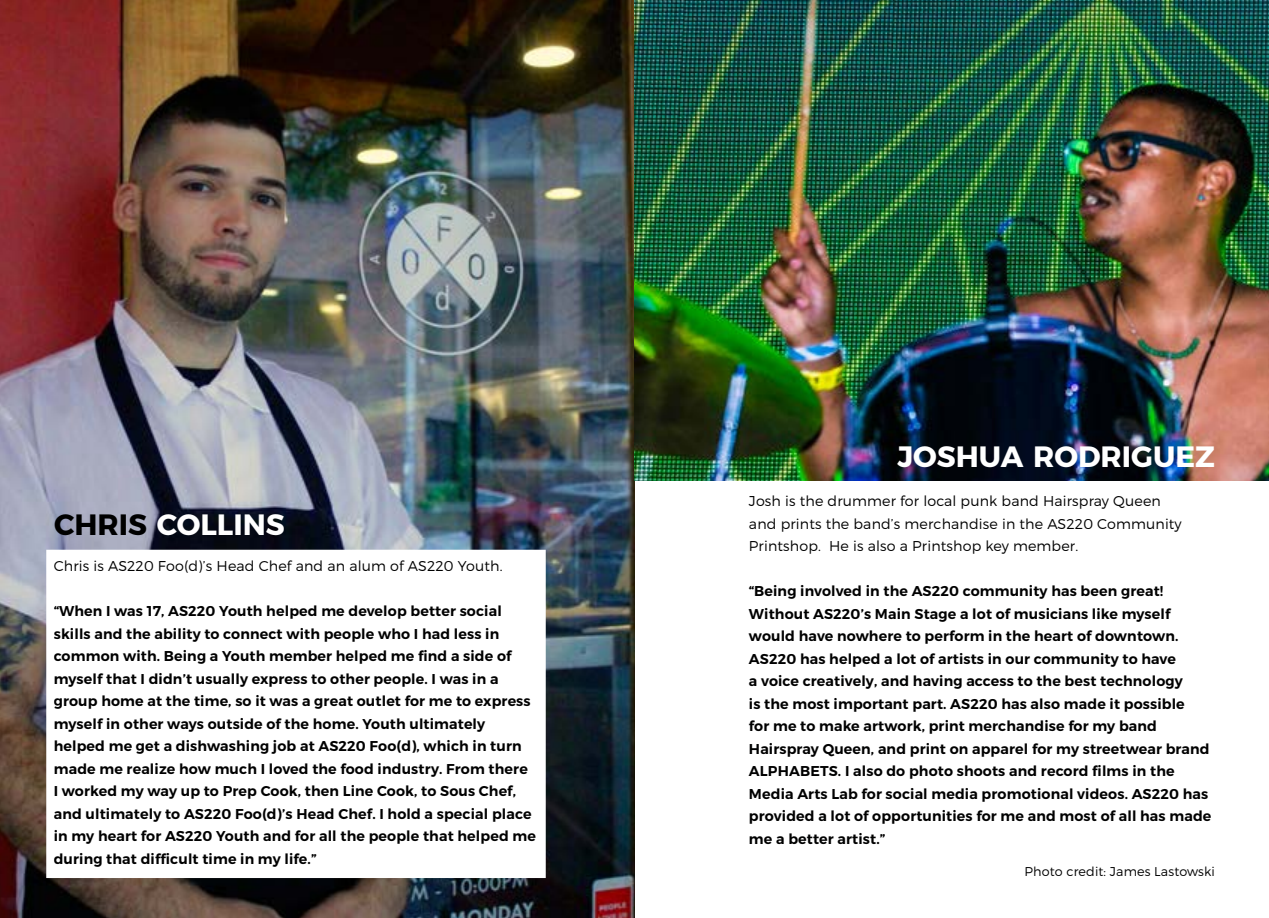
<style>
.page{position:relative;width:1269px;height:918px;background:#fff}
.page>*{position:absolute;margin:0;border:0;box-sizing:border-box;transform-origin:0 0}
.t1{font:700 29.4px "Montserrat";color:#fff}
.t2{font:600 14.25px/22.5px "Montserrat";letter-spacing:.01em;color:#000}
.t3{font:600 14.25px/22.5px "Montserrat";letter-spacing:.01em;color:#000101}
.t4{font:300 14.25px/22.5px "Montserrat";letter-spacing:.01em;color:#000101}
.t5{font:300 14.25px "Montserrat";letter-spacing:.01em;color:#000}
.t6{font:300 12.75px "Montserrat";letter-spacing:.01em;color:#000}
.s1{color:#000}
</style>
<div class="page">
<img style="left:0;top:0;width:634px;height:918px">
<img style="left:634px;top:0;width:635px;height:481px">
<div style="left:50px;top:553px;width:492px;height:321px;background:#fff"></div>
<h1 class="t1" style="left:54px;top:506px;width:232px"><span class="s1">CHRIS</span> COLLINS</h1>
<p class="t5" style="left:54px;top:557px;width:450px">Chris is AS220 Foo(d)’s Head Chef and an alum of AS220 Youth.</p>
<p class="t2" style="left:54px;top:600px;width:484px">“When I was 17, AS220 Youth helped me develop better social skills and the ability to connect with people who I had less in common with. Being a Youth member helped me find a side of myself that I didn’t usually express to other people. I was in a group home at the time, so it was a great outlet for me to express myself in other ways outside of the home. Youth ultimately helped me get a dishwashing job at AS220 Foo(d), which in turn made me realize how much I loved the food industry. From there<br>I worked my way up to Prep Cook, then Line Cook, to Sous Chef, and ultimately to AS220 Foo(d)’s Head Chef. I hold a special place in my heart for AS220 Youth and for all the people that helped me during that difficult time in my life.”</p>
<h1 class="t1" style="left:898px;top:438px;width:319px">JOSHUA RODRIGUEZ</h1>
<p class="t4" style="left:749px;top:490px;width:434px">Josh is the drummer for local punk band Hairspray Queen and prints the band’s merchandise in the AS220 Community<br>Printshop. He is also a Printshop key member.</p>
<p class="t3" style="left:749px;top:580px;width:464px">“Being involved in the AS220 community has been great!<br>Without AS220’s Main Stage a lot of musicians like myself would have nowhere to perform in the heart of downtown.<br>AS220 has helped a lot of artists in our community to have<br>a voice creatively, and having access to the best technology<br>is the most important part. AS220 has also made it possible<br>for me to make artwork, print merchandise for my band Hairspray Queen, and print on apparel for my streetwear brand ALPHABETS. I also do photo shoots and record films in the Media Arts Lab for social media promotional videos. AS220 has provided a lot of opportunities for me and most of all has made me a better artist.”</p>
<p class="t6" style="left:1025px;top:864px;width:192px">Photo credit: James Lastowski</p>
</div>
